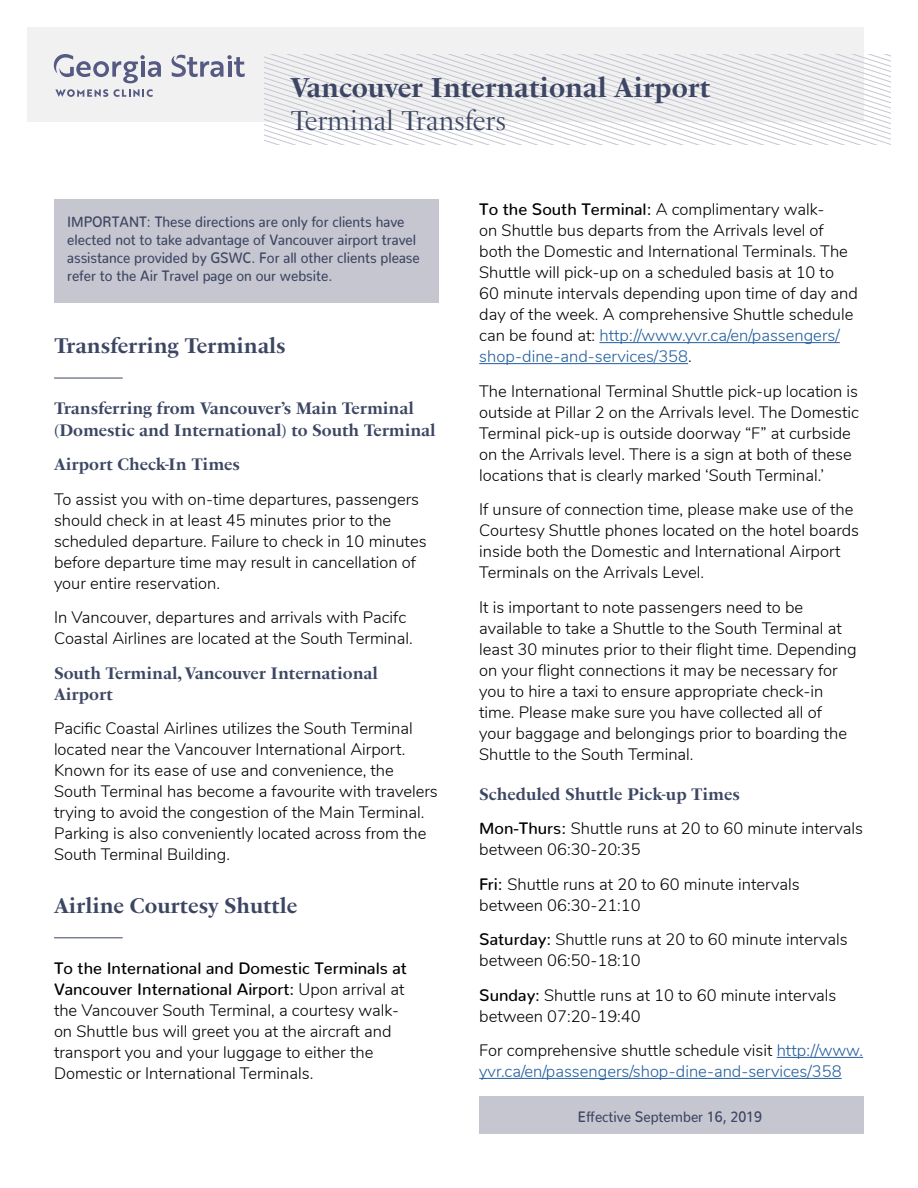
<style>
.page{position:relative;width:918px;height:1188px;background:#fff}
.page>*{position:absolute;margin:0;border:0;box-sizing:border-box;transform-origin:0 0}
.t1{font:700 27px "PS Fournier Std";color:#3c4663}
.t2{font:300 27px "PS Fournier Std";color:#3c4663}
.t3{font:700 21px "PS Fournier Std";color:#3c4663}
.t4{font:300 16.5px/21px "Nunito";color:#000}
.t5{font:700 16.5px/21px "PS Fournier Std";color:#3d4763}
.t6{font:300 16.5px/21px "Nunito";color:#215e9e}
.t7{font:500 15px/18px "Nunito";color:#3d4763;scale:.9 1}
.s1{font-weight:500}
.s2{color:#215e9e}
.s3{color:#000}
</style>
<div class="page">
<div style="left:27px;top:27px;width:837px;height:95px;background:#f1f1f1"></div>
<svg style="left:264px;top:54px;width:627px;height:91px"></svg>
<hr style="left:599px;top:342px;width:241px;height:1px;background:#215e9e">
<hr style="left:479px;top:363px;width:209px;height:1px;background:#215e9e">
<hr style="left:777px;top:1057px;width:86px;height:1px;background:#215e9e">
<hr style="left:479px;top:1078px;width:363px;height:1px;background:#215e9e">
<hr style="left:54px;top:378px;width:68px;height:1px;background:#3c4663">
<hr style="left:54px;top:937px;width:68px;height:1px;background:#3c4663">
<div style="left:54px;top:199px;width:385px;height:103px;background:#c6c6d0"></div>
<div style="left:479px;top:1096px;width:385px;height:38px;background:#c6c6d0"></div>
<svg style="left:172px;top:54px;width:73px;height:23px"></svg>
<svg style="left:54px;top:54px;width:107px;height:29px"></svg>
<svg style="left:55px;top:89px;width:98px;height:8px"></svg>
<h1 class="t1" style="left:291px;top:71px;width:421px">Vancouver International Airport</h1>
<h1 class="t2" style="left:291px;top:104px;width:217px">Terminal Transfers</h1>
<p class="t7" style="left:67px;top:211px;width:393px">IMPORTANT: These directions are only for clients have elected not to take advantage of Vancouver airport travel assistance provided by GSWC. For all other clients please refer to the Air Travel page on our website.</p>
<p class="t3" style="left:54px;top:333px;width:233px">Transferring Terminals</p>
<p class="t5" style="left:54px;top:398px;width:383px">Transferring from Vancouver’s Main Terminal (Domestic and International) to South Terminal</p>
<p class="t5" style="left:54px;top:454px;width:187px">Airport Check-In Times</p>
<p class="t4" style="left:54px;top:487px;width:374px">To assist you with on-time departures, passengers should check in at least 45 minutes prior to the scheduled departure. Failure to check in 10 minutes before departure time may result in cancellation of your entire reservation.</p>
<p class="t4" style="left:54px;top:606px;width:360px">In Vancouver, departures and arrivals with Pacifc<br>Coastal Airlines are located at the South Terminal.</p>
<p class="t5" style="left:54px;top:662px;width:326px">South Terminal, Vancouver International<br>Airport</p>
<p class="t4" style="left:54px;top:717px;width:385px">Pacific Coastal Airlines utilizes the South Terminal located near the Vancouver International Airport.<br>Known for its ease of use and convenience, the South Terminal has become a favourite with travelers trying to avoid the congestion of the Main Terminal.<br>Parking is also conveniently located across from the South Terminal Building.</p>
<p class="t3" style="left:54px;top:893px;width:245px">Airline Courtesy Shuttle</p>
<p class="t4" style="left:54px;top:957px;width:355px"><span class="s1">To the International and Domestic Terminals at Vancouver International Airport:</span> Upon arrival at the Vancouver South Terminal, a courtesy walk&shy;on Shuttle bus will greet you at the aircraft and transport you and your luggage to either the Domestic or International Terminals.</p>
<p class="t4" style="left:479px;top:198px;width:380px"><span class="s1">To the South Terminal:</span> A complimentary walk-<br>on Shuttle bus departs from the Arrivals level of both the Domestic and International Terminals. The Shuttle will pick-up on a scheduled basis at 10 to 60 minute intervals depending upon time of day and day of the week. A comprehensive Shuttle schedule can be found at: <span class="s2">http://www.yvr.ca/en/passengers/ shop-dine-and-services/358</span>.</p>
<p class="t4" style="left:479px;top:380px;width:381px">The International Terminal Shuttle pick-up location is outside at Pillar 2 on the Arrivals level. The Domestic Terminal pick-up is outside doorway “F” at curbside on the Arrivals level. There is a sign at both of these locations that is clearly marked ‘South Terminal.’</p>
<p class="t4" style="left:479px;top:498px;width:381px">If unsure of connection time, please make use of the Courtesy Shuttle phones located on the hotel boards inside both the Domestic and International Airport Terminals on the Arrivals Level.</p>
<p class="t4" style="left:479px;top:596px;width:379px">It is important to note passengers need to be available to take a Shuttle to the South Terminal at least 30 minutes prior to their flight time. Depending on your flight connections it may be necessary for you to hire a taxi to ensure appropriate check-in time. Please make sure you have collected all of your baggage and belongings prior to boarding the Shuttle to the South Terminal.</p>
<p class="t5" style="left:479px;top:783px;width:262px">Scheduled Shuttle Pick-up Times</p>
<p class="t4" style="left:479px;top:817px;width:385px"><span class="s1">Mon-Thurs:</span> Shuttle runs at 20 to 60 minute intervals between 06:30-20:35</p>
<p class="t4" style="left:479px;top:873px;width:322px"><span class="s1">Fri:</span> Shuttle runs at 20 to 60 minute intervals between 06:30-21:10</p>
<p class="t4" style="left:479px;top:928px;width:370px"><span class="s1">Saturday:</span> Shuttle runs at 20 to 60 minute intervals between 06:50-18:10</p>
<p class="t4" style="left:479px;top:984px;width:359px"><span class="s1">Sunday:</span> Shuttle runs at 10 to 60 minute intervals between 07:20-19:40</p>
<p class="t6" style="left:479px;top:1039px;width:385px"><span class="s3">For comprehensive shuttle schedule visit</span> http://www. yvr.ca/en/passengers/shop-dine-and-services/358</p>
<p class="t7" style="left:578px;top:1106px;width:206px">Effective September 16, 2019</p>
</div>
